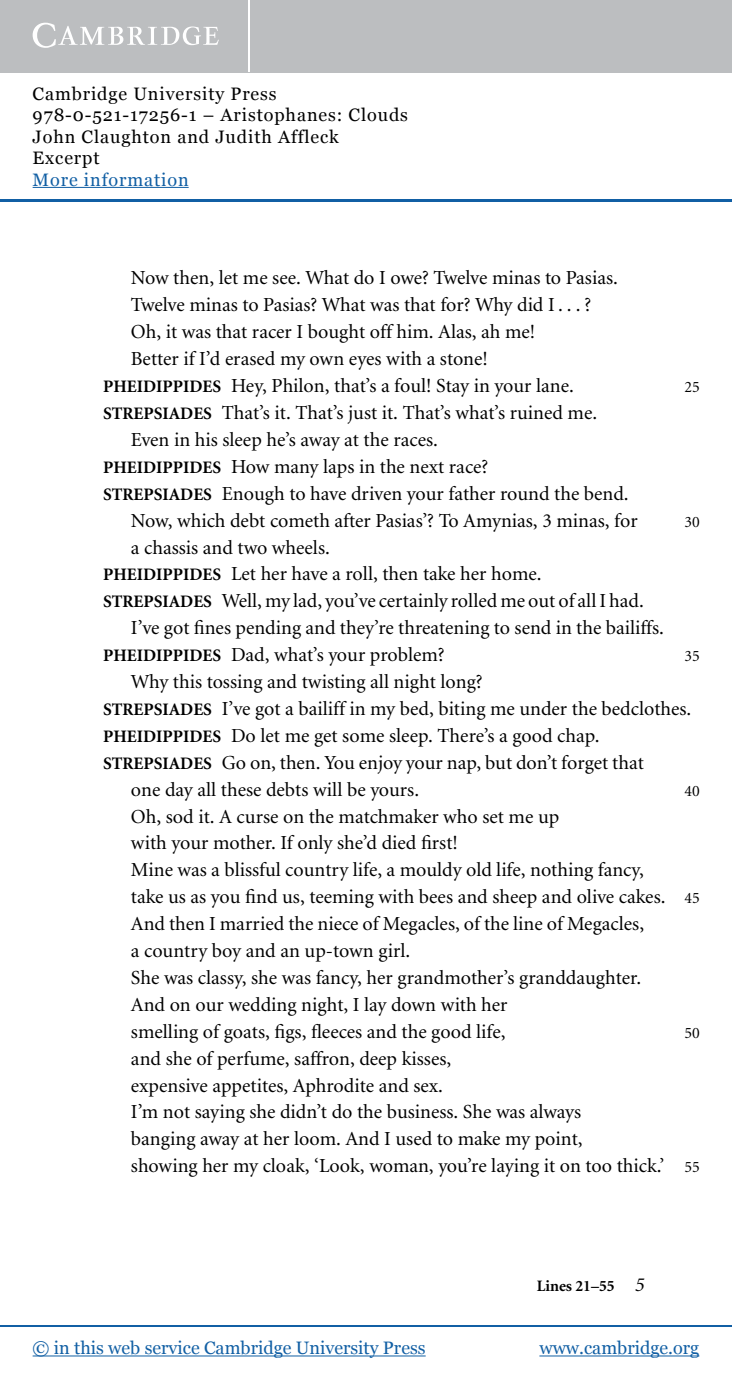
<style>
.page{position:relative;width:732px;height:1387px;background:#fff}
.page>*{position:absolute;margin:0;border:0;box-sizing:border-box;transform-origin:0 0}
.t1{font:20px/27px "Minion";color:#000}
.t2{font:18px/21.4px "Georgia";letter-spacing:.05em;color:#000}
.t3{font:18px "Georgia";color:#115fa4}
.t4{font:18px "Georgia";letter-spacing:.05em;color:#115fa4}
.t5{font:700 16px "Minion";color:#000}
.t6{font:16px "Minion";color:#000}
.s1{font-weight:700;font-size:17.6px}
.s2{font-size:16px}
.s3{font-weight:400;font-style:italic;font-size:20px}
</style>
<div class="page">
<div style="left:0;top:0;width:731px;height:72px;background:#bcbec0"></div>
<hr style="left:248px;top:0;width:2px;height:72px;background:#fff">
<svg style="left:33px;top:23px;width:186px;height:25px"></svg>
<hr style="left:33px;top:187px;width:155px;height:1px;background:#115fa4">
<hr style="left:0;top:200px;width:731px;height:2px;background:#115fa4">
<hr style="left:0;top:1324px;width:731px;height:2px;background:#115fa4">
<hr style="left:33px;top:1355px;width:392px;height:1px;background:#115fa4">
<hr style="left:539px;top:1355px;width:160px;height:1px;background:#115fa4">
<p class="t2" style="left:33px;top:83px;width:377px">Cambridge University Press<br>978-0-521-17256-1 – Aristophanes: Clouds<br>John Claughton and Judith Affleck<br>Excerpt</p>
<p class="t4" style="left:33px;top:169px;width:157px">More information</p>
<p class="t1" style="left:131px;top:265px;width:488px">Now then, let me see. What do I owe? Twelve minas to Pasias.</p>
<p class="t1" style="left:131px;top:292px;width:461px">Twelve minas to Pasias? What was that for? Why did I . . . ?</p>
<p class="t1" style="left:131px;top:319px;width:405px">Oh, it was that racer I bought off him. Alas, ah me!</p>
<p class="t1" style="left:131px;top:346px;width:358px">Better if I’d erased my own eyes with a stone!</p>
<p class="t1" style="left:103px;top:373px;width:472px"><span class="s1">PHEIDIPPIDES</span> Hey, Philon, that’s a foul! Stay in your lane.</p>
<p class="t6" style="left:684px;top:379px;width:17px">25</p>
<p class="t1" style="left:103px;top:400px;width:495px"><span class="s1">STREPSIADES</span> That’s it. That’s just it. That’s what’s ruined me.</p>
<p class="t1" style="left:131px;top:427px;width:308px">Even in his sleep he’s away at the races.</p>
<p class="t1" style="left:103px;top:454px;width:386px"><span class="s1">PHEIDIPPIDES</span> How many laps in the next race?</p>
<p class="t1" style="left:103px;top:480px;width:527px"><span class="s1">STREPSIADES</span> Enough to have driven your father round the bend.</p>
<p class="t1" style="left:131px;top:507px;width:508px">Now, which debt cometh after Pasias’? To Amynias, 3 minas, for</p>
<p class="t6" style="left:684px;top:514px;width:17px">30</p>
<p class="t1" style="left:131px;top:534px;width:200px">a chassis and two wheels.</p>
<p class="t1" style="left:103px;top:561px;width:440px"><span class="s1">PHEIDIPPIDES</span> Let her have a roll, then take her home.</p>
<p class="t1" style="left:103px;top:588px;width:542px"><span class="s1">STREPSIADES</span> Well, my lad, you’ve certainly rolled me out of all I had.</p>
<p class="t1" style="left:131px;top:615px;width:534px">I’ve got fines pending and they’re threatening to send in the bailiffs.</p>
<p class="t1" style="left:103px;top:642px;width:343px"><span class="s1">PHEIDIPPIDES</span> Dad, what’s your problem?</p>
<p class="t6" style="left:684px;top:648px;width:17px">35</p>
<p class="t1" style="left:131px;top:669px;width:353px">Why this tossing and twisting all night long?</p>
<p class="t1" style="left:103px;top:696px;width:589px"><span class="s1">STREPSIADES</span> I’ve got a bailiff in my bed, biting me under the bedclothes.</p>
<p class="t1" style="left:103px;top:723px;width:498px"><span class="s1">PHEIDIPPIDES</span> Do let me get some sleep. There’s a good chap.</p>
<p class="t1" style="left:103px;top:749px;width:542px"><span class="s1">STREPSIADES</span> Go on, then. You enjoy your nap, but don’t forget that</p>
<p class="t1" style="left:131px;top:776px;width:289px">one day all these debts will be yours.</p>
<p class="t6" style="left:684px;top:783px;width:17px">40</p>
<p class="t1" style="left:131px;top:803px;width:570px">Oh, sod it. A curse on the matchmaker who set me up<br>with your mother. If only she’d died first!<br>Mine was a blissful country life, a mouldy old life, nothing fancy,<br>take us as you find us, teeming with bees and sheep and olive cakes. <span class="s2">45<br></span>And then I married the niece of Megacles, of the line of Megacles,<br>a country boy and an up-town girl.<br>She was classy, she was fancy, her grandmother’s granddaughter.<br>And on our wedding night, I lay down with her<br>smelling of goats, figs, fleeces and the good life,</p>
<p class="t6" style="left:684px;top:1025px;width:17px">50</p>
<p class="t1" style="left:131px;top:1045px;width:570px">and she of perfume, saffron, deep kisses,<br>expensive appetites, Aphrodite and sex.<br>I’m not saying she didn’t do the business. She was always<br>banging away at her loom. And I used to make my point,<br>showing her my cloak, ‘Look, woman, you’re laying it on too thick.’ <span class="s2">55</span></p>
<p class="t5" style="left:536px;top:1278px;width:108px">Lines 21–55 <span class="s3">5</span></p>
<p class="t3" style="left:33px;top:1337px;width:394px">© in this web service Cambridge University Press</p>
<p class="t3" style="left:539px;top:1337px;width:161px">www.cambridge.org</p>
</div>
